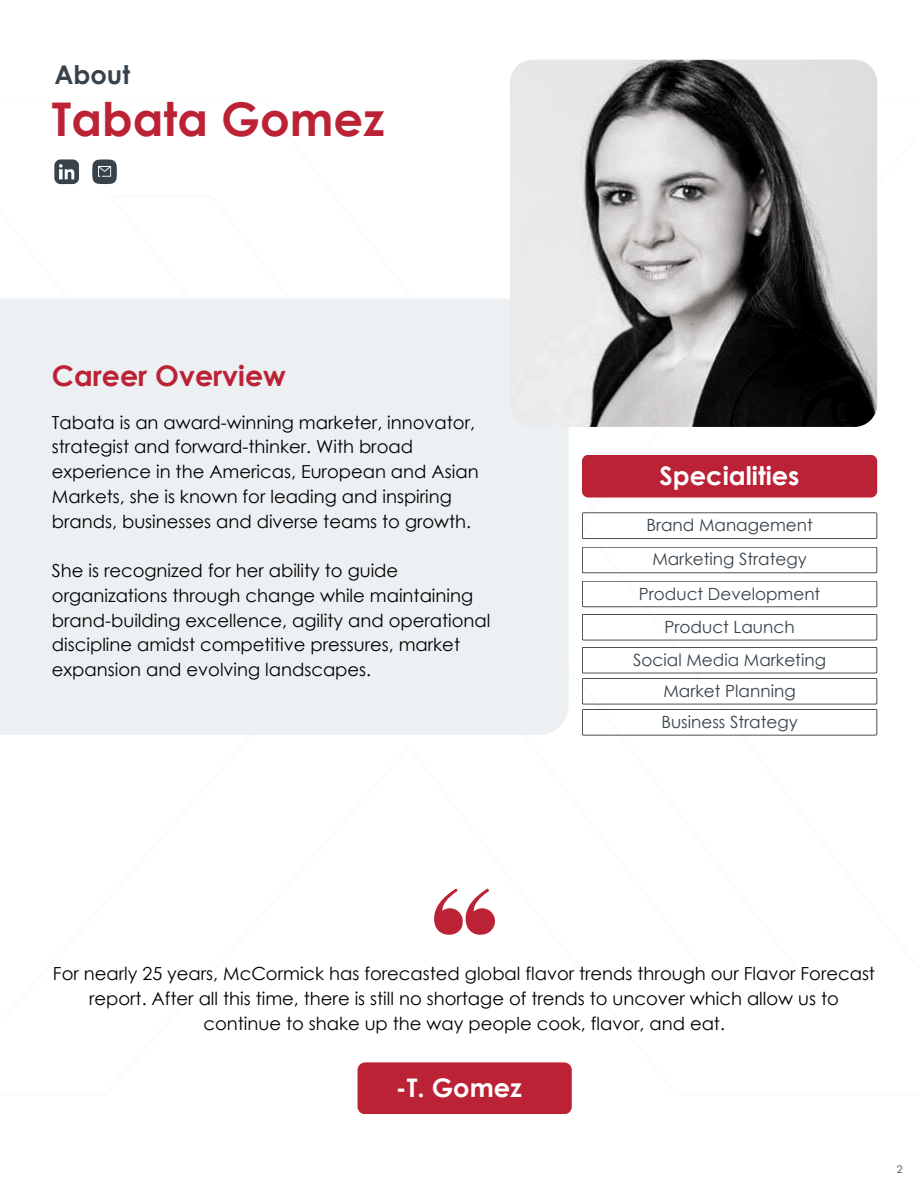
<style>
.page{position:relative;width:918px;height:1188px;background:#fff}
.page>*{position:absolute;margin:0;border:0;box-sizing:border-box;transform-origin:0 0}
.t1{font:700 46.5px "Century Gothic";color:#bb2236}
.t2{font:700 28.35px "Century Gothic";color:#bb2236}
.t3{font:700 25.8px "Century Gothic";color:#37424a}
.t4{font:700 25.65px "Century Gothic";color:#fff}
.t5{font:18px/24.8px "Century Gothic";color:#000}
.t6{font:16.8px "Century Gothic";color:#37424a}
.t7{font:10.5px "Century Gothic";color:#37424a}
</style>
<div class="page">
<div style="left:0;top:299px;width:569px;height:436px;background:#edf0f2"></div>
<img style="left:510px;top:60px;width:367px;height:367px;border-radius:23px">
<svg style="left:434px;top:888px;width:61px;height:47px"></svg>
<div style="left:582px;top:455px;width:295px;height:43px;background:#bb2236;border-radius:6px"></div>
<svg style="left:582px;top:513px;width:295px;height:26px"></svg>
<svg style="left:582px;top:547px;width:295px;height:26px"></svg>
<svg style="left:582px;top:581px;width:295px;height:26px"></svg>
<svg style="left:582px;top:614px;width:295px;height:26px"></svg>
<svg style="left:582px;top:647px;width:295px;height:88px"></svg>
<div style="left:358px;top:1062px;width:214px;height:52px;background:#bb2236;border-radius:8px"></div>
<svg style="left:54px;top:159px;width:25px;height:25px"></svg>
<svg style="left:92px;top:159px;width:25px;height:25px"></svg>
<p class="t3" style="left:54px;top:58px;width:77px">About</p>
<p class="t1" style="left:52px;top:89px;width:334px">Tabata Gomez</p>
<p class="t2" style="left:52px;top:357px;width:235px">Career Overview</p>
<h1 class="t5" style="left:52px;top:409px;width:428px">Tabata is an award-winning marketer, innovator, strategist and forward-thinker. With broad experience in the Americas, European and Asian Markets, she is known for leading and inspiring brands, businesses and diverse teams to growth.</h1>
<p class="t5" style="left:52px;top:558px;width:440px">She is recognized for her ability to guide organizations through change while maintaining brand-building excellence, agility and operational discipline amidst competitive pressures, market expansion and evolving landscapes.</p>
<p class="t4" style="left:660px;top:459px;width:141px">Specialities</p>
<h2 class="t6" style="left:646px;top:514px;width:168px">Brand Management</h2>
<p class="t6" style="left:652px;top:548px;width:156px">Marketing Strategy</p>
<p class="t6" style="left:639px;top:583px;width:183px">Product Development</p>
<p class="t6" style="left:665px;top:616px;width:132px">Product Launch</p>
<p class="t6" style="left:633px;top:649px;width:194px">Social Media Marketing</p>
<p class="t6" style="left:663px;top:680px;width:134px">Market Planning</p>
<p class="t6" style="left:661px;top:711px;width:138px">Business Strategy</p>
<p class="t5" style="left:53px;top:961px;width:824px;text-align:center">For nearly 25 years, McCormick has forecasted global flavor trends through our Flavor Forecast report. After all this time, there is still no shortage of trends to uncover which allow us to continue to shake up the way people cook, flavor, and eat.</p>
<h2 class="t4" style="left:396px;top:1071px;width:128px">-T. Gomez</h2>
<h2 class="t7" style="left:897px;top:1163px;width:7px">2</h2>
</div>
